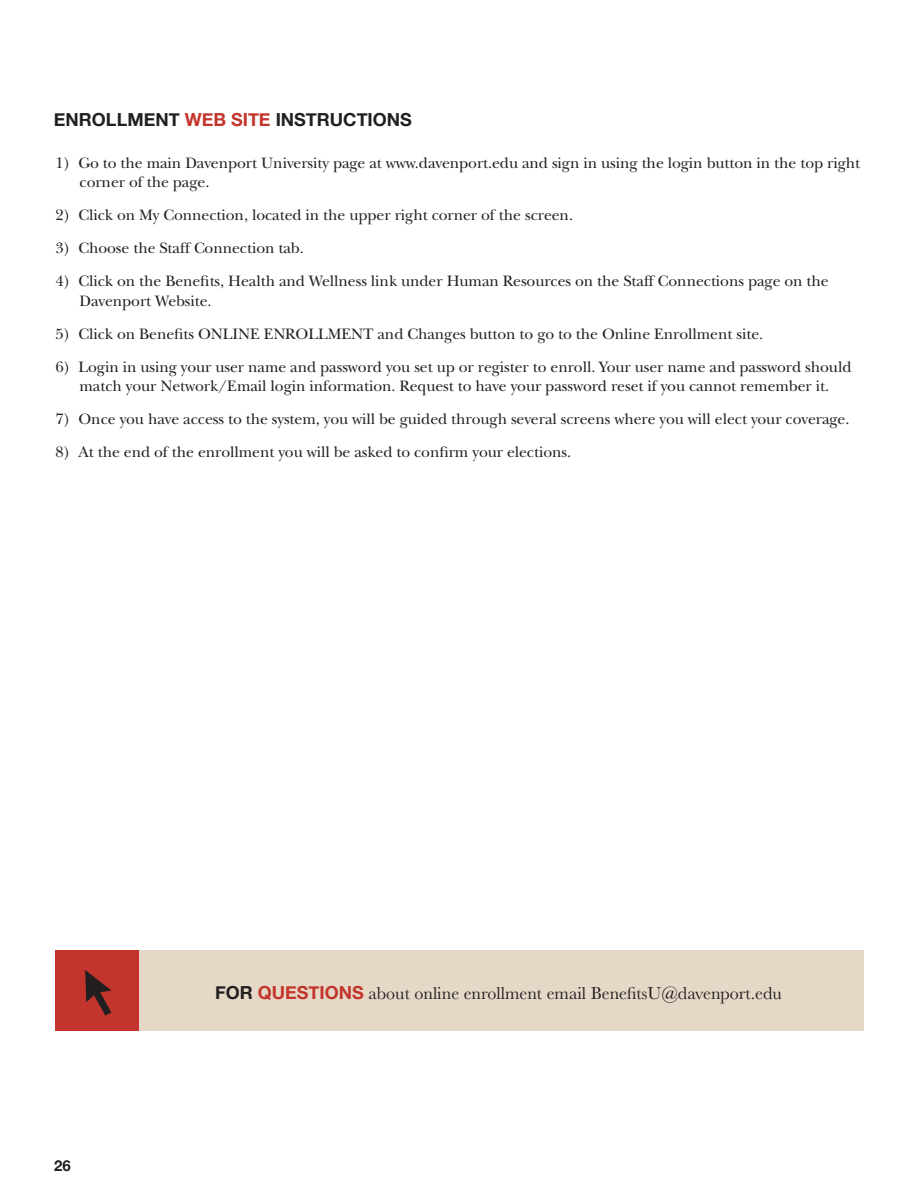
<style>
.page{position:relative;width:918px;height:1188px;background:#fff}
.page>*{position:absolute;margin:0;border:0;box-sizing:border-box;transform-origin:0 0}
.HEAD{font:18px "Baskerville";color:#231f20}
.HEAD-2{font:700 18px "Helvetica Neue";color:#231f20}
.Text{font:15.75px/19.5px "New Baskerville";letter-spacing:-.005em;color:#231f20}
.t1{font:700 15px "Helvetica Neue";color:#231f20}
.s1{color:#c3352c}
.s2{font-family:"Helvetica Neue";font-weight:700}
.s3{font-family:"Helvetica Neue";font-weight:700;color:#c3352c}
</style>
<div class="page">
<div style="left:139px;top:950px;width:725px;height:81px;background:#e5d8c7"></div>
<div style="left:55px;top:950px;width:84px;height:81px;background:#c3352c"></div>
<svg style="left:85px;top:970px;width:26px;height:46px"></svg>
<p class="HEAD-2" style="left:54px;top:105px;width:360px">ENROLLMENT <span class="s1">WEB SITE</span> INSTRUCTIONS</p>
<p class="Text" style="left:80px;top:153px;width:782px;text-indent:-24px">1) Go to the main Davenport University page at www.davenport.edu and sign in using the login button in the top right corner of the page.</p>
<p class="Text" style="left:56px;top:205px;width:519px">2) Click on My Connection, located in the upper right corner of the screen.</p>
<p class="Text" style="left:56px;top:238px;width:250px">3) Choose the Staff Connection tab.</p>
<p class="Text" style="left:80px;top:271px;width:751px;text-indent:-24px">4) Click on the Benefits, Health and Wellness link under Human Resources on the Staff Connections page on the<br>Davenport Website.</p>
<p class="Text" style="left:56px;top:324px;width:709px">5) Click on Benefits ONLINE ENROLLMENT and Changes button to go to the Online Enrollment site.</p>
<p class="Text" style="left:56px;top:357px;width:798px;text-align:center">6) Login in using your user name and password you set up or register to enroll. Your user name and password should match your Network/Email login information. Request to have your password reset if you cannot remember it.</p>
<p class="Text" style="left:56px;top:409px;width:796px">7) Once you have access to the system, you will be guided through several screens where you will elect your coverage.</p>
<p class="Text" style="left:56px;top:442px;width:517px">8) At the end of the enrollment you will be asked to confirm your elections.</p>
<p class="t1" style="left:54px;top:1154px;width:18px">26</p>
<p class="HEAD" style="left:215px;top:982px;width:568px"><span class="s2">FOR</span> <span class="s3">QUESTIONS</span> about online enrollment email BenefitsU@davenport.edu</p>
</div>
